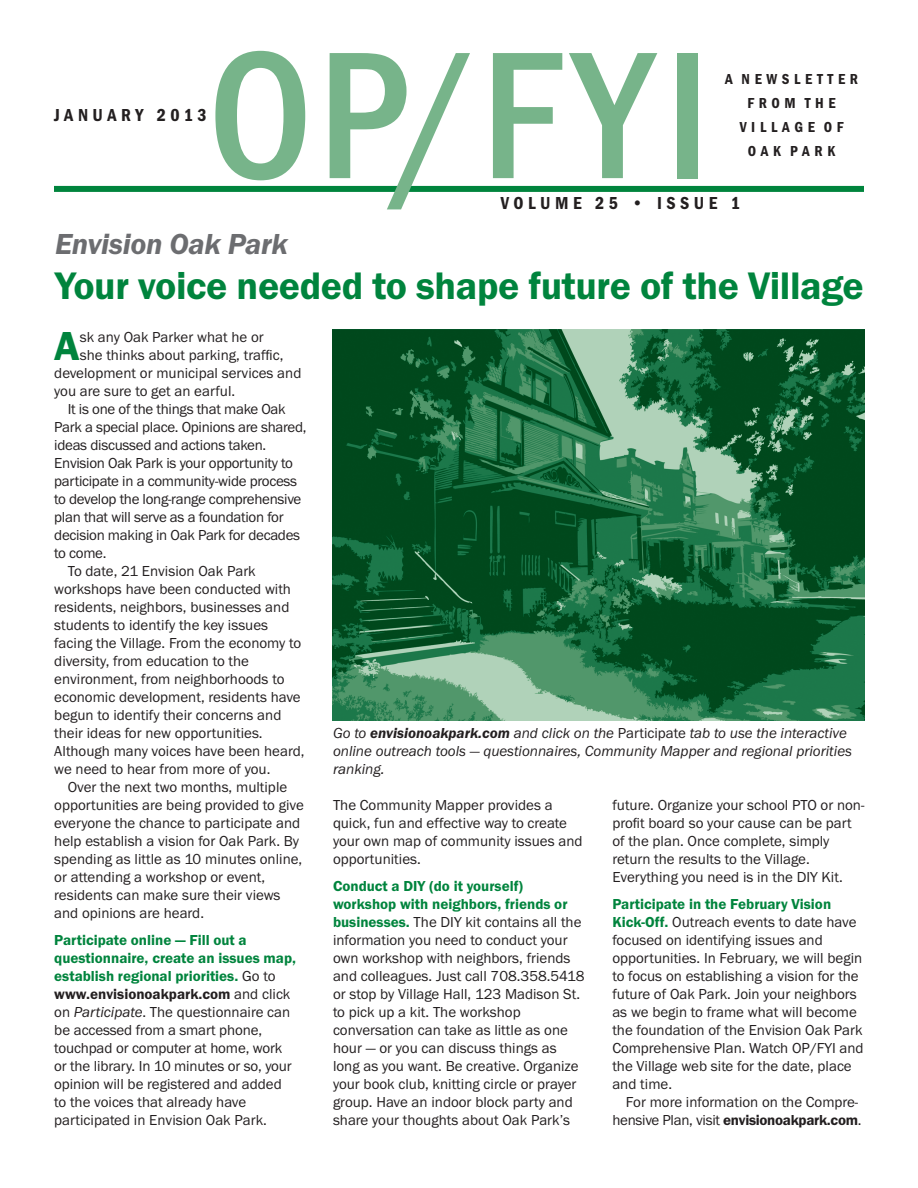
<style>
.page{position:relative;width:918px;height:1188px;background:#fff}
.page>*{position:absolute;margin:0;border:0;box-sizing:border-box;transform-origin:0 0}
.t1{font:500 condensed 187.5px "Franklin Gothic EF";color:#77b48a}
.t2{font:600 42px "Franklin Gothic EF";color:#00843d}
.t3{font:600 39.75px "Franklin Gothic EF";letter-spacing:-.01em;color:#00843d}
.t4{font:italic 600 30px "Franklin Gothic EF";letter-spacing:-.01em;color:#6c6d70}
.t5{font:600 condensed 18px "Franklin Gothic EF";letter-spacing:.25em;color:#231f20}
.t6{font:15px/18px "Franklin Gothic EF";color:#231f20}
.t7{font:15px "Franklin Gothic EF";letter-spacing:-.02em;color:#231f20}
.t8{font:italic 15px/18px "Franklin Gothic EF";color:#231f20}
.t9{font:600 condensed 15px/24px "Franklin Gothic EF";color:#231f20;text-align:center}
.s1{font-weight:600;color:#00843d}
.s2{font-weight:600}
.s3{font-style:italic}
.s4{font-style:normal}
</style>
<div class="page">
<div style="left:54px;top:186px;width:810px;height:6px;background:#00843d"></div>
<img style="left:333px;top:330px;width:531px;height:390px">
<p class="t5" style="left:54px;top:105px;width:154px">JANUARY 2013</p>
<h1 class="t1" style="left:208px;top:10px;width:504px">OP/FYI</h1>
<p class="t9" style="left:725px;top:68px;width:133px">A N E W S L E T T E R<br>F R O M T H E<br>V I L L A G E O F<br>O A K P A R K</p>
<p class="t5" style="left:501px;top:192px;width:241px">VOLU ME 25 • ISSU E 1</p>
<h3 class="t4" style="left:55px;top:227px;width:234px">Envision Oak Park</h3>
<h3 class="t3" style="left:55px;top:263px;width:810px">Your voice needed to shape future of the Village</h3>
<h2 class="t2" style="left:54px;top:322px;width:27px">A</h2>
<p class="t6" style="left:80px;top:328px;width:186px">sk any Oak Parker what he or</p>
<p class="t6" style="left:80px;top:346px;width:205px">she thinks about parking, traffic,</p>
<p class="t6" style="left:54px;top:364px;width:249px">development or municipal services and</p>
<p class="t6" style="left:54px;top:382px;width:182px">you are sure to get an earful.</p>
<p class="t7" style="left:68px;top:401px;width:219px">It is one of the things that make Oak</p>
<p class="t7" style="left:54px;top:419px;width:254px">Park a special place. Opinions are shared,</p>
<p class="t7" style="left:54px;top:437px;width:213px">ideas discussed and actions taken.</p>
<p class="t7" style="left:54px;top:455px;width:240px">Envision Oak Park is your opportunity to</p>
<p class="t7" style="left:54px;top:473px;width:244px">participate in a community-wide process</p>
<p class="t7" style="left:54px;top:491px;width:249px">to develop the long-range comprehensive</p>
<p class="t7" style="left:54px;top:509px;width:231px">plan that will serve as a foundation for</p>
<p class="t7" style="left:54px;top:527px;width:247px">decision making in Oak Park for decades</p>
<p class="t6" style="left:54px;top:544px;width:54px">to come.</p>
<p class="t6" style="left:68px;top:562px;width:190px">To date, 21 Envision Oak Park</p>
<p class="t6" style="left:54px;top:580px;width:238px">workshops have been conducted with</p>
<p class="t6" style="left:54px;top:598px;width:237px">residents, neighbors, businesses and</p>
<p class="t6" style="left:54px;top:616px;width:215px">students to identify the key issues</p>
<p class="t6" style="left:54px;top:634px;width:249px">facing the Village. From the economy to</p>
<p class="t6" style="left:54px;top:652px;width:196px">diversity, from education to the</p>
<p class="t6" style="left:54px;top:670px;width:232px">environment, from neighborhoods to</p>
<p class="t6" style="left:54px;top:688px;width:248px">economic development, residents have</p>
<p class="t6" style="left:54px;top:706px;width:229px">begun to identify their concerns and</p>
<p class="t6" style="left:54px;top:724px;width:210px">their ideas for new opportunities.</p>
<p class="t6" style="left:54px;top:742px;width:252px">Although many voices have been heard,</p>
<p class="t6" style="left:54px;top:760px;width:218px">we need to hear from more of you.</p>
<p class="t6" style="left:68px;top:778px;width:221px">Over the next two months, multiple</p>
<p class="t6" style="left:54px;top:796px;width:251px">opportunities are being provided to give</p>
<p class="t6" style="left:54px;top:814px;width:248px">everyone the chance to participate and</p>
<p class="t6" style="left:54px;top:832px;width:246px">help establish a vision for Oak Park. By</p>
<p class="t6" style="left:54px;top:850px;width:250px">spending as little as 10 minutes online,</p>
<p class="t6" style="left:54px;top:868px;width:212px">or attending a workshop or event,</p>
<p class="t6" style="left:54px;top:886px;width:228px">residents can make sure their views</p>
<p class="t6" style="left:54px;top:904px;width:151px">and opinions are heard.</p>
<p class="t6" style="left:54px;top:931px;width:243px"><span class="s1">Participate online — Fill out a questionnaire, create an issues map, establish regional priorities.</span> Go to <span class="s2">www.envisionoakpark.com</span> and click on <span class="s3">Participate</span>. The questionnaire can be accessed from a smart phone, touchpad or computer at home, work or the library. In 10 minutes or so, your opinion will be registered and added to the voices that already have participated in Envision Oak Park.</p>
<p class="t8" style="left:333px;top:725px;width:521px">Go to <span class="s2">envisionoakpark.com</span> and click on the <span class="s4">Participate</span> tab to use the interactive online outreach tools — questionnaires, Community Mapper and regional priorities ranking.</p>
<p class="t6" style="left:333px;top:796px;width:251px">The Community Mapper provides a quick, fun and effective way to create your own map of community issues and opportunities.</p>
<p class="t6" style="left:333px;top:877px;width:253px"><span class="s1">Conduct a DIY (do it yourself) workshop with neighbors, friends or businesses.</span> The DIY kit contains all the information you need to conduct your own workshop with neighbors, friends and colleagues. Just call 708.358.5418 or stop by Village Hall, 123 Madison St. to pick up a kit. The workshop conversation can take as little as one hour — or you can discuss things as long as you want. Be creative. Organize your book club, knitting circle or prayer group. Have an indoor block party and share your thoughts about Oak Park’s</p>
<p class="t6" style="left:612px;top:796px;width:253px">future. Organize your school PTO or non&shy;profit board so your cause can be part of the plan. Once complete, simply return the results to the Village.<br>Everything you need is in the DIY Kit.</p>
<p class="t6" style="left:612px;top:895px;width:253px"><span class="s1">Participate in the February Vision Kick-Off.</span> Outreach events to date have focused on identifying issues and opportunities. In February, we will begin to focus on establishing a vision for the future of Oak Park. Join your neighbors as we begin to frame what will become the foundation of the Envision Oak Park Comprehensive Plan. Watch OP/FYI and the Village web site for the date, place and time.</p>
<p class="t6" style="left:612px;top:1093px;width:251px;text-align:right">For more information on the Compre&shy;hensive Plan, visit <span class="s2">envisionoakpark.com</span>.</p>
</div>
